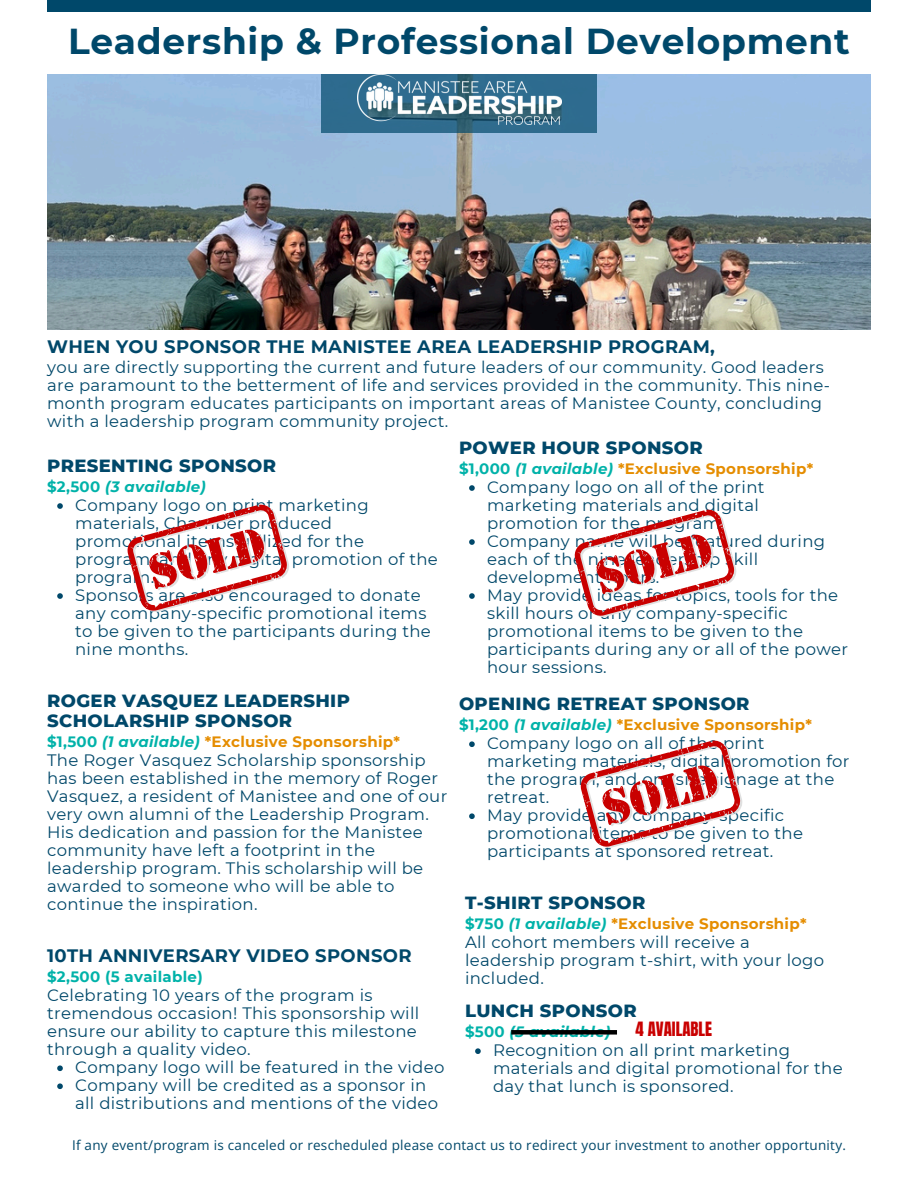
<style>
.page{position:relative;width:918px;height:1188px;background:#fff}
.page>*{position:absolute;margin:0;border:0;box-sizing:border-box;transform-origin:0 0}
.t1{font:700 36px "Montserrat";letter-spacing:.02em;color:#00486a}
.t2{font:800 18px/20.2px "Montserrat";letter-spacing:.02em;color:#00486a}
.t3{font:700 18px "Montserrat";letter-spacing:.02em;color:#00486a}
.t4{font:16.8px "Anton";color:#c90000}
.t5{font:16.5px/18px "Montserrat";letter-spacing:.02em;color:#00486a}
.t6{font:700 15px "Montserrat";letter-spacing:.02em;color:#e58d00}
.t7{font:italic 700 15px "Montserrat";letter-spacing:.02em;color:#00b2a9}
.t8{font:700 15px "Montserrat";letter-spacing:.02em;color:#00b2a9}
.t9{font:13.5px "Open Sans";letter-spacing:.02em;color:#00486a}
.s1{font-style:normal}
.s2{color:#00b2a9}
.s3{font-style:italic;color:#00b2a9}
</style>
<div class="page">
<div style="left:47px;top:0;width:824px;height:11px;background:#00486a"></div>
<img style="left:47px;top:74px;width:824px;height:255px">
<div style="left:321px;top:74px;width:276px;height:59px;background:#2e6b8e"></div>
<img style="left:357px;top:74px;width:204px;height:51px">
<svg style="left:57px;top:503px;width:6px;height:6px"></svg>
<svg style="left:57px;top:593px;width:6px;height:6px"></svg>
<svg style="left:469px;top:485px;width:6px;height:6px"></svg>
<svg style="left:469px;top:539px;width:6px;height:6px"></svg>
<svg style="left:469px;top:593px;width:6px;height:6px"></svg>
<svg style="left:469px;top:741px;width:6px;height:6px"></svg>
<svg style="left:469px;top:813px;width:6px;height:6px"></svg>
<svg style="left:475px;top:1048px;width:6px;height:6px"></svg>
<svg style="left:57px;top:1065px;width:6px;height:6px"></svg>
<svg style="left:57px;top:1083px;width:6px;height:6px"></svg>
<div style="left:511px;top:1030px;width:106px;height:5px;background:#000"></div>
<svg style="left:574px;top:509px;width:162px;height:108px"></svg>
<svg style="left:127px;top:504px;width:162px;height:108px"></svg>
<svg style="left:580px;top:740px;width:162px;height:108px"></svg>
<p class="t1" style="left:68px;top:19px;width:783px">Leadership &amp; Professional Development</p>
<p class="t3" style="left:47px;top:335px;width:669px">WHEN YOU SPONSOR THE MANISTEE AREA LEADERSHIP PROGRAM,</p>
<p class="t5" style="left:47px;top:358px;width:784px">you are directly supporting the current and future leaders of our community. Good leaders are paramount to the betterment of life and services provided in the community. This nine&shy;month program educates participants on important areas of Manistee County, concluding with a leadership program community project.</p>
<h1 class="t2" style="left:47px;top:456px;width:231px">PRESENTING SPONSOR</h1>
<p class="t7" style="left:47px;top:477px;width:160px"><span class="s1">$2,500</span> (3 available)</p>
<p class="t5" style="left:75px;top:496px;width:364px">Company logo on print marketing materials, Chamber produced promotional items utilized for the program, and any digital promotion of the program.</p>
<h4 class="t5" style="left:75px;top:586px;width:357px">Sponsors are also encouraged to donate any company-specific promotional items to be given to the participants during the nine months.</h4>
<h2 class="t2" style="left:47px;top:691px;width:304px">ROGER VASQUEZ LEADERSHIP<br>SCHOLARSHIP SPONSOR</h2>
<h5 class="t6" style="left:47px;top:733px;width:354px"><span class="s2">$1,500</span> <span class="s3">(1 available)</span> *Exclusive Sponsorship*</h5>
<h5 class="t5" style="left:47px;top:751px;width:402px">The Roger Vasquez Scholarship sponsorship has been established in the memory of Roger Vasquez, a resident of Manistee and one of our very own alumni of the Leadership Program.<br>His dedication and passion for the Manistee community have left a footprint in the leadership program. This scholarship will be awarded to someone who will be able to continue the inspiration.</h5>
<h2 class="t3" style="left:47px;top:945px;width:366px">10TH ANNIVERSARY VIDEO SPONSOR</h2>
<h5 class="t8" style="left:47px;top:968px;width:157px">$2,500 (5 available)</h5>
<h5 class="t5" style="left:47px;top:986px;width:374px">Celebrating 10 years of the program is tremendous occasion! This sponsorship will ensure our ability to capture this milestone through a quality video.</h5>
<p class="t5" style="left:75px;top:1058px;width:371px">Company logo will be featured in the video</p>
<p class="t5" style="left:75px;top:1076px;width:365px">Company will be credited as a sponsor in all distributions and mentions of the video</p>
<h2 class="t2" style="left:459px;top:438px;width:245px">POWER HOUR SPONSOR</h2>
<h5 class="t6" style="left:459px;top:459px;width:356px"><span class="s2">$1,000</span> <span class="s3">(1 available)</span> *Exclusive Sponsorship*</h5>
<p class="t5" style="left:487px;top:478px;width:279px">Company logo on all of the print marketing materials and digital promotion for the program.</p>
<p class="t5" style="left:487px;top:532px;width:340px">Company name will be featured during each of the nine leadership skill development hours.</p>
<p class="t5" style="left:487px;top:586px;width:363px">May provide ideas for topics, tools for the skill hours or any company-specific promotional items to be given to the participants during any or all of the power hour sessions.</p>
<p class="t2" style="left:459px;top:694px;width:292px">OPENING RETREAT SPONSOR</p>
<p class="t6" style="left:459px;top:716px;width:354px"><span class="s2">$1,200</span> <span class="s3">(1 available)</span> *Exclusive Sponsorship*</p>
<p class="t5" style="left:487px;top:734px;width:364px">Company logo on all of the print marketing materials, digital promotion for the program, and on- site signage at the retreat.</p>
<h2 class="t5" style="left:487px;top:806px;width:318px">May provide any company-specific promotional items to be given to the participants at sponsored retreat.</h2>
<p class="t2" style="left:465px;top:892px;width:182px">T-SHIRT SPONSOR</p>
<h2 class="t6" style="left:465px;top:914px;width:343px"><span class="s2">$750</span> <span class="s3">(1 available)</span> *Exclusive Sponsorship*</h2>
<h2 class="t5" style="left:465px;top:933px;width:361px">All cohort members will receive a leadership program t-shirt, with your logo included.</h2>
<h4 class="t4" style="left:636px;top:1017px;width:78px">4 AVAILABLE</h4>
<h4 class="t2" style="left:465px;top:1001px;width:173px">LUNCH SPONSOR</h4>
<h2 class="t7" style="left:465px;top:1023px;width:147px"><span class="s1">$500</span> (5 available)</h2>
<h4 class="t5" style="left:493px;top:1041px;width:351px">Recognition on all print marketing materials and digital promotional for the day that lunch is sponsored.</h4>
<p class="t9" style="left:72px;top:1136px;width:775px">If any event/program is canceled or rescheduled please contact us to redirect your investment to another opportunity.</p>
</div>
